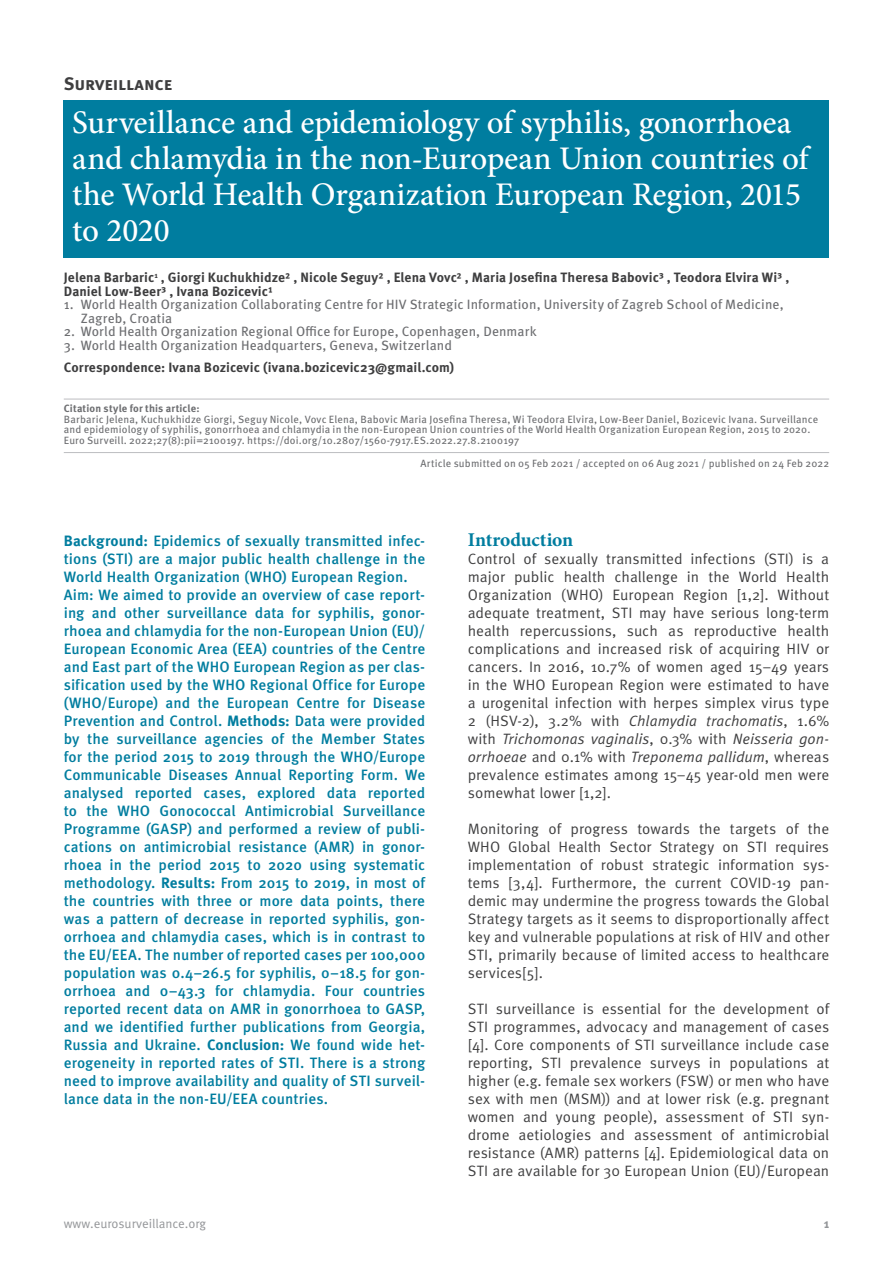
<style>
.page{position:relative;width:893px;height:1263px;background:#fff}
.page>*{position:absolute;margin:0;border:0;box-sizing:border-box;transform-origin:0 0}
.t1{font:500 33px/36px "Minion Pro";letter-spacing:-.005em;color:#fff}
.t2{font:700 19.5px "Minion Pro";letter-spacing:-.005em;color:#007d9f}
.t3{font:700 18px "Meta Pro";color:#3e3e3f}
.t4{font:15px/18px "Meta Pro";color:#3e3e3f;text-align:justify}
.t5{font:500 15px/18px "Meta Pro";letter-spacing:.005em;color:#007d9f}
.t6{font:13.5px/13.5px "Meta Pro";letter-spacing:.01em;color:#6c6d70}
.t7{font:700 13.5px/13.5px "Meta Pro";letter-spacing:.005em;color:#3e3e3f}
.t8{font:12.75px "Meta Pro";color:#939598}
.t9{font:700 12.75px "Meta Pro";color:#939598}
.t10{font:10.5px/10.5px "Meta Pro";letter-spacing:.015em;color:#6c6d70}
.t11{font:700 10.5px "Meta Pro";letter-spacing:.015em;color:#6c6d70}
.s1{font-weight:700}
.s2{font-style:italic}
</style>
<div class="page">
<hr style="left:64px;top:399px;width:765px;height:1px;background:#bcbdc0">
<hr style="left:64px;top:452px;width:765px;height:1px;background:#bcbdc0">
<div style="left:64px;top:100px;width:765px;height:158px;background:#007d9f"></div>
<p class="t3" style="left:64px;top:72px;width:110px">Surveillance</p>
<h1 class="t1" style="left:72px;top:104px;width:738px">Surveillance and epidemiology of syphilis, gonorrhoea and chlamydia in the non-European Union countries of the World Health Organization European Region, 2015 to 2020</h1>
<p class="t7" style="left:64px;top:271px;width:727px">Jelena Barbaric<sup>1</sup> , Giorgi Kuchukhidze² , Nicole Seguy² , Elena Vovc² , Maria Josefina Theresa Babovic³ , Teodora Elvira Wi³ ,<br>Daniel Low-Beer³ , Ivana Bozicevic¹</p>
<p class="t6" style="left:81px;top:298px;width:704px;text-indent:-17px">1. World Health Organization Collaborating Centre for HIV Strategic Information, University of Zagreb School of Medicine,<br>Zagreb, Croatia</p>
<p class="t6" style="left:64px;top:325px;width:474px">2. World Health Organization Regional Office for Europe, Copenhagen, Denmark</p>
<p class="t6" style="left:64px;top:339px;width:390px">3. World Health Organization Headquarters, Geneva, Switzerland</p>
<p class="t7" style="left:64px;top:361px;width:392px">Correspondence: Ivana Bozicevic (ivana.bozicevic23@gmail.com)</p>
<p class="t11" style="left:64px;top:402px;width:137px">Citation style for this article:</p>
<p class="t10" style="left:64px;top:414px;width:756px">Barbaric Jelena, Kuchukhidze Giorgi, Seguy Nicole, Vovc Elena, Babovic Maria Josefina Theresa, Wi Teodora Elvira, Low-Beer Daniel, Bozicevic Ivana. Surveillance and epidemiology of syphilis, gonorrhoea and chlamydia in the non-European Union countries of the World Health Organization European Region, 2015 to 2020.<br>Euro Surveill. 2022;27(8):pii=2100197. https://doi.org/10.2807/1560-7917.ES.2022.27.8.2100197</p>
<p class="t10" style="left:420px;top:458px;width:410px">Article submitted on 05 Feb 2021 / accepted on 06 Aug 2021 / published on 24 Feb 2022</p>
<p class="t5" style="left:64px;top:532px;width:363px"><span class="s1">Background:</span> Epidemics of sexually transmitted infec&shy;tions (STI) are a major public health challenge in the World Health Organization (WHO) European Region.<br>Aim: We aimed to provide an overview of case report&shy;ing and other surveillance data for syphilis, gonor&shy;rhoea and chlamydia for the non-European Union (EU)/ European Economic Area (EEA) countries of the Centre and East part of the WHO European Region as per clas&shy;sification used by the WHO Regional Office for Europe (WHO/Europe) and the European Centre for Disease Prevention and Control. <span class="s1">Methods:</span> Data were provided by the surveillance agencies of the Member States for the period 2015 to 2019 through the WHO/Europe Communicable Diseases Annual Reporting Form. We analysed reported cases, explored data reported to the WHO Gonococcal Antimicrobial Surveillance Programme (GASP) and performed a review of publi&shy;cations on antimicrobial resistance (AMR) in gonor&shy;rhoea in the period 2015 to 2020 using systematic methodology. <span class="s1">Results:</span> From 2015 to 2019, in most of the countries with three or more data points, there was a pattern of decrease in reported syphilis, gon&shy;orrhoea and chlamydia cases, which is in contrast to the EU/EEA. The number of reported cases per 100,000 population was 0.4–26.5 for syphilis, 0–18.5 for gon&shy;orrhoea and 0–43.3 for chlamydia. Four countries reported recent data on AMR in gonorrhoea to GASP, and we identified further publications from Georgia, Russia and Ukraine. <span class="s1">Conclusion:</span> We found wide het&shy;erogeneity in reported rates of STI. There is a strong need to improve availability and quality of STI surveil&shy;lance data in the non-EU/EEA countries.</p>
<h2 class="t2" style="left:468px;top:526px;width:107px">Introduction</h2>
<p class="t4" style="left:468px;top:550px;width:363px">Control of sexually transmitted infections (STI) is a major public health challenge in the World Health Organization (WHO) European Region [1,2]. Without adequate treatment, STI may have serious long-term health repercussions, such as reproductive health complications and increased risk of acquiring HIV or cancers. In 2016, 10.7% of women aged 15–49 years in the WHO European Region were estimated to have a urogenital infection with herpes simplex virus type 2 (HSV-2), 3.2% with <span class="s2">Chlamydia trachomatis</span>, 1.6% with <span class="s2">Trichomonas vaginalis</span>, 0.3% with <span class="s2">Neisseria gon&shy;orrhoeae</span> and 0.1% with <span class="s2">Treponema pallidum</span>, whereas prevalence estimates among 15–45 year-old men were somewhat lower [1,2].</p>
<p class="t4" style="left:468px;top:820px;width:363px">Monitoring of progress towards the targets of the WHO Global Health Sector Strategy on STI requires implementation of robust strategic information sys&shy;tems [3,4]. Furthermore, the current COVID-19 pan&shy;demic may undermine the progress towards the Global Strategy targets as it seems to disproportionally affect key and vulnerable populations at risk of HIV and other STI, primarily because of limited access to healthcare services[5].</p>
<p class="t4" style="left:468px;top:1000px;width:363px">STI surveillance is essential for the development of STI programmes, advocacy and management of cases [4]. Core components of STI surveillance include case reporting, STI prevalence surveys in populations at higher (e.g. female sex workers (FSW) or men who have sex with men (MSM)) and at lower risk (e.g. pregnant women and young people), assessment of STI syn&shy;drome aetiologies and assessment of antimicrobial resistance (AMR) patterns [4]. Epidemiological data on STI are available for 30 European Union (EU)/European</p>
<p class="t8" style="left:64px;top:1215px;width:144px">www.eurosurveillance.org</p>
<p class="t9" style="left:824px;top:1215px;width:7px">1</p>
</div>
